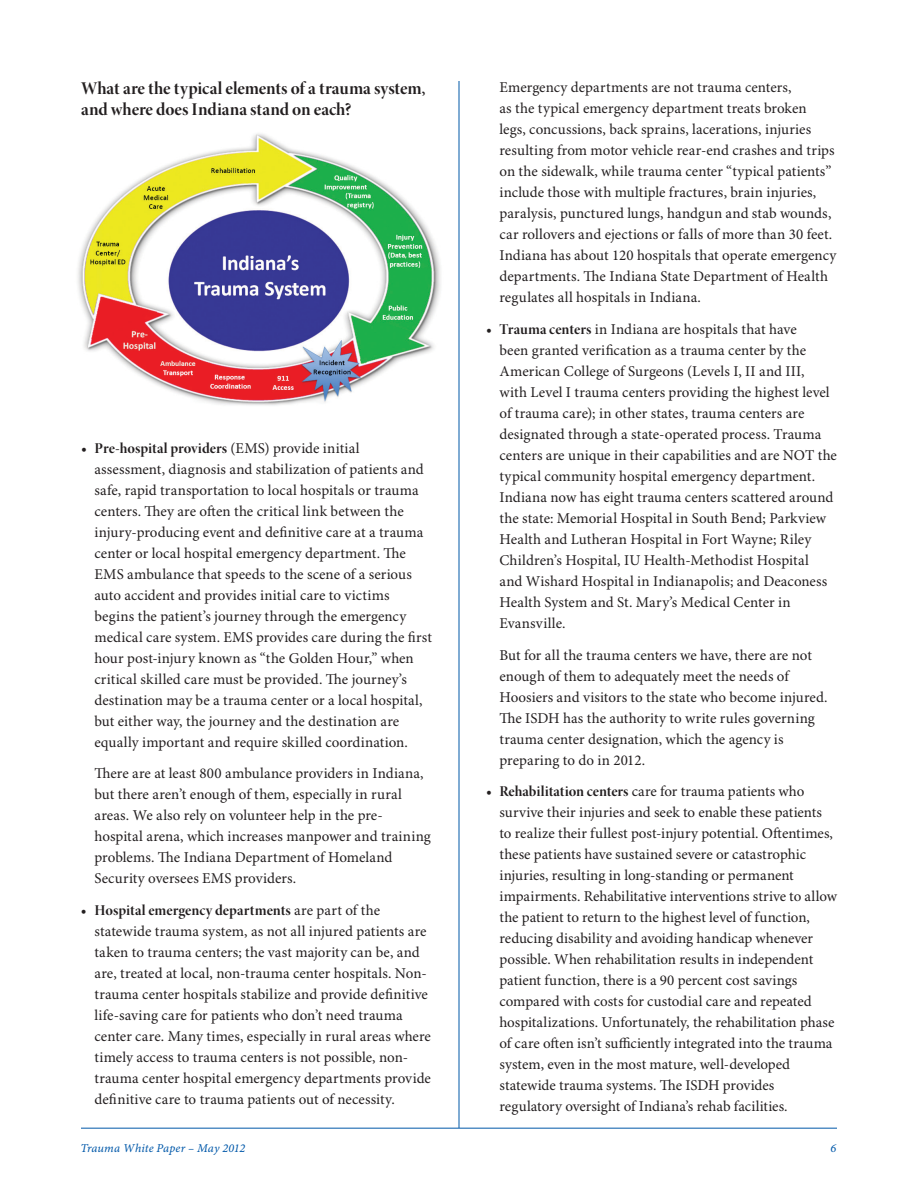
<style>
.page{position:relative;width:918px;height:1188px;background:#fff}
.page>*{position:absolute;margin:0;border:0;box-sizing:border-box;transform-origin:0 0}
.t1{font:18px/21px "Minion Pro Bold Disp";letter-spacing:-.005em;color:#231f20}
.t2{font:15px/21px "Minion Pro";letter-spacing:.005em;color:#231f20}
.t3{font:15px "Minion Pro Bold Disp";color:#231f20}
.t4{font:12px "Minion Pro It Capt";letter-spacing:.01em;color:#0058a9}
.s1{font-family:"Minion Pro Bold Disp"}
.s2{font-family:"Minion Pro"}
</style>
<div class="page">
<hr style="left:459px;top:81px;width:1px;height:1047px;background:#0058a9">
<hr style="left:81px;top:1128px;width:756px;height:1px;background:#0058a9">
<img style="left:78px;top:133px;width:363px;height:273px">
<p class="t1" style="left:81px;top:78px;width:346px">What are the typical elements of a trauma system, and where does Indiana stand on each?</p>
<p class="t2" style="left:500px;top:77px;width:338px">Emergency departments are not trauma centers,<br>as the typical emergency department treats broken legs, concussions, back sprains, lacerations, injuries resulting from motor vehicle rear-end crashes and trips on the sidewalk, while trauma center “typical patients” include those with multiple fractures, brain injuries, paralysis, punctured lungs, handgun and stab wounds, car rollovers and ejections or falls of more than 30 feet.<br>Indiana has about 120 hospitals that operate emergency departments. The Indiana State Department of Health regulates all hospitals in Indiana.</p>
<p class="t2" style="left:500px;top:319px;width:339px;text-indent:-14px">• <span class="s1">Trauma centers</span> in Indiana are hospitals that have<br>been granted verification as a trauma center by the American College of Surgeons (Levels I, II and III,<br>with Level I trauma centers providing the highest level of trauma care); in other states, trauma centers are designated through a state-operated process. Trauma centers are unique in their capabilities and are NOT the typical community hospital emergency department.<br>Indiana now has eight trauma centers scattered around the state: Memorial Hospital in South Bend; Parkview Health and Lutheran Hospital in Fort Wayne; Riley Children’s Hospital, IU Health-Methodist Hospital<br>and Wishard Hospital in Indianapolis; and Deaconess Health System and St. Mary’s Medical Center in Evansville.</p>
<p class="t2" style="left:500px;top:645px;width:330px">But for all the trauma centers we have, there are not enough of them to adequately meet the needs of Hoosiers and visitors to the state who become injured.<br>The ISDH has the authority to write rules governing trauma center designation, which the agency is preparing to do in 2012.</p>
<p class="t2" style="left:500px;top:782px;width:339px;text-indent:-14px">• <span class="s1">Rehabilitation centers</span> care for trauma patients who survive their injuries and seek to enable these patients to realize their fullest post-injury potential. Oftentimes, these patients have sustained severe or catastrophic injuries, resulting in long-standing or permanent impairments. Rehabilitative interventions strive to allow the patient to return to the highest level of function, reducing disability and avoiding handicap whenever possible. When rehabilitation results in independent patient function, there is a 90 percent cost savings compared with costs for custodial care and repeated hospitalizations. Unfortunately, the rehabilitation phase of care often isn’t sufficiently integrated into the trauma system, even in the most mature, well-developed statewide trauma systems. The ISDH provides regulatory oversight of Indiana’s rehab facilities.</p>
<p class="t3" style="left:81px;top:439px;width:280px"><span class="s2">•</span> Pre-hospital providers <span class="s2">(EMS) provide initial</span></p>
<p class="t2" style="left:94px;top:459px;width:339px">assessment, diagnosis and stabilization of patients and safe, rapid transportation to local hospitals or trauma centers. They are often the critical link between the injury-producing event and definitive care at a trauma center or local hospital emergency department. The EMS ambulance that speeds to the scene of a serious auto accident and provides initial care to victims begins the patient’s journey through the emergency medical care system. EMS provides care during the first hour post-injury known as “the Golden Hour,” when critical skilled care must be provided. The journey’s destination may be a trauma center or a local hospital, but either way, the journey and the destination are equally important and require skilled coordination.</p>
<p class="t2" style="left:94px;top:764px;width:338px">There are at least 800 ambulance providers in Indiana, but there aren’t enough of them, especially in rural areas. We also rely on volunteer help in the pre&shy;hospital arena, which increases manpower and training problems. The Indiana Department of Homeland Security oversees EMS providers.</p>
<p class="t3" style="left:81px;top:901px;width:301px"><span class="s2">•</span> Hospital emergency departments <span class="s2">are part of the</span></p>
<p class="t2" style="left:94px;top:922px;width:338px">statewide trauma system, as not all injured patients are taken to trauma centers; the vast majority can be, and are, treated at local, non-trauma center hospitals. Non&shy;trauma center hospitals stabilize and provide definitive life-saving care for patients who don’t need trauma center care. Many times, especially in rural areas where timely access to trauma centers is not possible, non&shy;trauma center hospital emergency departments provide definitive care to trauma patients out of necessity.</p>
<p class="t4" style="left:80px;top:1141px;width:166px">Trauma White Paper – May 2012</p>
<p class="t4" style="left:831px;top:1141px;width:7px">6</p>
</div>
